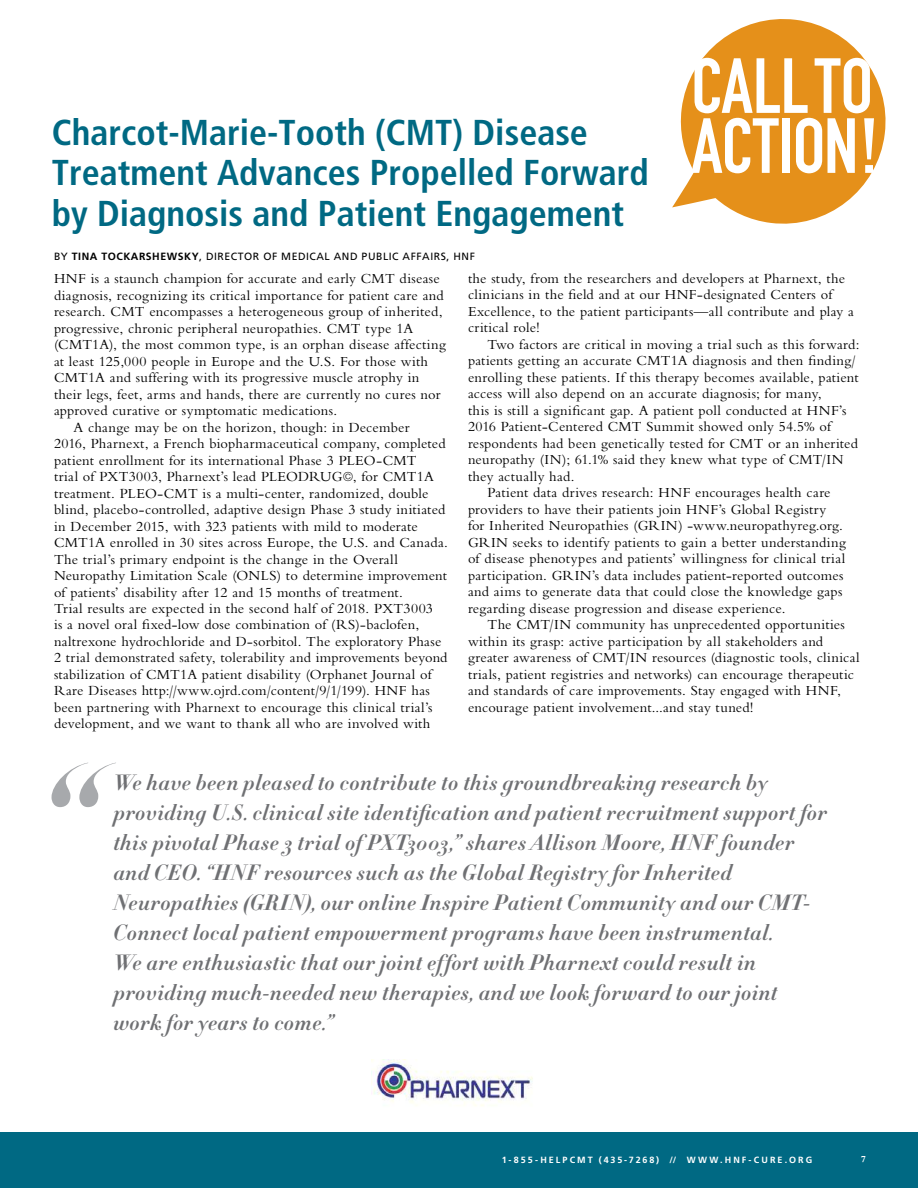
<style>
.page{position:relative;width:918px;height:1188px;background:#fff}
.page>*{position:absolute;margin:0;border:0;box-sizing:border-box;transform-origin:0 0}
.t1{font:italic 700 185.55px "Didot HTF 96";color:#a7a9ac}
.t2{font:76.65px/60px "DIN Engschrift";letter-spacing:-.005em;color:#fff}
.t3{font:700 condensed 36px/40.5px "Frutiger";color:#006983}
.t4{font:italic 700 21.75px/30px "Didot HTF 11";letter-spacing:.015em;color:#6f7073}
.t5{font:13.5px/16.5px "Bembo M Rmn";letter-spacing:.015em;color:#000}
.t6{font:10.5px "Frutiger";letter-spacing:.05em;color:#000}
.t7{font:700 9px "Frutiger";letter-spacing:.225em;color:#fff}
.t8{font:9px "Bembo M Bld";color:#fff}
.s1{font-weight:700}
</style>
<div class="page">
<img style="left:371px;top:1060px;width:162px;height:46px">
<svg style="left:672px;top:19px;width:214px;height:205px;fill:#e5901a"></svg>
<div style="left:0;top:1133px;width:918px;height:55px;background:#006983"></div>
<h3 class="t3" style="left:52px;top:112px;width:598px">Charcot-Marie-Tooth (CMT) Disease<br>Treatment Advances Propelled Forward by Diagnosis and Patient Engagement</h3>
<h2 class="t2" style="left:691px;top:56px;width:189px">CALLTO<br>ACTION!</h2>
<p class="t6" style="left:54px;top:250px;width:422px">BY <span class="s1">TINA TOCKARSHEWSKY</span>, DIRECTOR OF MEDICAL AND PUBLIC AFFAIRS, HNF</p>
<p class="t5" style="left:54px;top:271px;width:387px">HNF is a staunch champion for accurate and early CMT disease</p>
<p class="t5" style="left:54px;top:288px;width:391px">diagnosis, recognizing its critical importance for patient care and</p>
<p class="t5" style="left:54px;top:304px;width:390px">research. CMT encompasses a heterogeneous group of inherited,</p>
<p class="t5" style="left:54px;top:321px;width:361px">progressive, chronic peripheral neuropathies. CMT type 1A</p>
<p class="t5" style="left:54px;top:337px;width:393px">(CMT1A), the most common type, is an orphan disease affecting</p>
<p class="t5" style="left:54px;top:354px;width:376px">at least 125,000 people in Europe and the U.S. For those with</p>
<p class="t5" style="left:54px;top:370px;width:367px">CMT1A and suffering with its progressive muscle atrophy in</p>
<p class="t5" style="left:54px;top:387px;width:388px">their legs, feet, arms and hands, there are currently no cures nor</p>
<p class="t5" style="left:54px;top:403px;width:285px">approved curative or symptomatic medications.</p>
<p class="t5" style="left:73px;top:420px;width:338px">A change may be on the horizon, though: in December</p>
<p class="t5" style="left:54px;top:436px;width:393px">2016, Pharnext, a French biopharmaceutical company, completed</p>
<p class="t5" style="left:54px;top:453px;width:364px">patient enrollment for its international Phase 3 PLEO-CMT</p>
<p class="t5" style="left:54px;top:469px;width:381px">trial of PXT3003, Pharnext’s lead PLEODRUG©, for CMT1A</p>
<p class="t5" style="left:54px;top:486px;width:376px">treatment. PLEO-CMT is a multi-center, randomized, double</p>
<p class="t5" style="left:54px;top:502px;width:393px">blind, placebo-controlled, adaptive design Phase 3 study initiated</p>
<p class="t5" style="left:54px;top:519px;width:365px">in December 2015, with 323 patients with mild to moderate</p>
<p class="t5" style="left:54px;top:535px;width:395px">CMT1A enrolled in 30 sites across Europe, the U.S. and Canada.</p>
<p class="t5" style="left:54px;top:552px;width:345px">The trial’s primary endpoint is the change in the Overall</p>
<p class="t5" style="left:54px;top:568px;width:395px">Neuropathy Limitation Scale (ONLS) to determine improvement</p>
<p class="t5" style="left:54px;top:585px;width:350px">of patients’ disability after 12 and 15 months of treatment.</p>
<p class="t5" style="left:54px;top:601px;width:380px">Trial results are expected in the second half of 2018. PXT3003</p>
<p class="t5" style="left:54px;top:618px;width:367px">is a novel oral fixed-low dose combination of (RS)-baclofen,</p>
<p class="t5" style="left:54px;top:634px;width:389px">naltrexone hydrochloride and D-sorbitol. The exploratory Phase</p>
<p class="t5" style="left:54px;top:651px;width:395px">2 trial demonstrated safety, tolerability and improvements beyond</p>
<p class="t5" style="left:54px;top:667px;width:379px">stabilization of CMT1A patient disability (Orphanet Journal of</p>
<p class="t5" style="left:54px;top:684px;width:377px">Rare Diseases http://www.ojrd.com/content/9/1/199). HNF has</p>
<p class="t5" style="left:54px;top:700px;width:380px">been partnering with Pharnext to encourage this clinical trial’s</p>
<p class="t5" style="left:54px;top:717px;width:378px">development, and we want to thank all who are involved with</p>
<p class="t5" style="left:468px;top:271px;width:387px">the study, from the researchers and developers at Pharnext, the clinicians in the field and at our HNF-designated Centers of Excellence, to the patient participants—all contribute and play a critical role!</p>
<p class="t5" style="left:487px;top:337px;width:374px">Two factors are critical in moving a trial such as this forward:</p>
<p class="t5" style="left:468px;top:354px;width:389px">patients getting an accurate CMT1A diagnosis and then finding/</p>
<p class="t5" style="left:468px;top:370px;width:392px">enrolling these patients. If this therapy becomes available, patient</p>
<p class="t5" style="left:468px;top:387px;width:355px">access will also depend on an accurate diagnosis; for many,</p>
<p class="t5" style="left:468px;top:403px;width:380px">this is still a significant gap. A patient poll conducted at HNF’s</p>
<p class="t5" style="left:468px;top:420px;width:364px">2016 Patient-Centered CMT Summit showed only 54.5% of</p>
<p class="t5" style="left:468px;top:436px;width:392px">respondents had been genetically tested for CMT or an inherited</p>
<p class="t5" style="left:468px;top:453px;width:377px">neuropathy (IN); 61.1% said they knew what type of CMT/IN</p>
<p class="t5" style="left:468px;top:469px;width:108px">they actually had.</p>
<p class="t5" style="left:487px;top:486px;width:345px">Patient data drives research: HNF encourages health care</p>
<p class="t5" style="left:468px;top:502px;width:360px">providers to have their patients join HNF’s Global Registry</p>
<p class="t5" style="left:468px;top:519px;width:376px">for Inherited Neuropathies (GRIN) -www.neuropathyreg.org.</p>
<p class="t5" style="left:468px;top:535px;width:379px">GRIN seeks to identify patients to gain a better understanding</p>
<p class="t5" style="left:468px;top:552px;width:379px">of disease phenotypes and patients’ willingness for clinical trial</p>
<p class="t5" style="left:468px;top:568px;width:377px">participation. GRIN’s data includes patient-reported outcomes</p>
<p class="t5" style="left:468px;top:585px;width:376px">and aims to generate data that could close the knowledge gaps</p>
<p class="t5" style="left:468px;top:601px;width:319px">regarding disease progression and disease experience.</p>
<p class="t5" style="left:487px;top:618px;width:359px">The CMT/IN community has unprecedented opportunities</p>
<p class="t5" style="left:468px;top:634px;width:357px">within its grasp: active participation by all stakeholders and</p>
<p class="t5" style="left:468px;top:651px;width:393px">greater awareness of CMT/IN resources (diagnostic tools, clinical</p>
<p class="t5" style="left:468px;top:667px;width:388px">trials, patient registries and networks) can encourage therapeutic</p>
<p class="t5" style="left:468px;top:684px;width:374px">and standards of care improvements. Stay engaged with HNF,</p>
<p class="t5" style="left:468px;top:700px;width:287px">encourage patient involvement...and stay tuned!</p>
<h1 class="t1" style="left:35px;top:716px;width:63px">“</h1>
<p class="t4" style="left:113px;top:768px;width:715px">We have been pleased to contribute to this groundbreaking research by providing U.S. clinical site identification and patient recruitment support for this pivotal Phase 3 trial of PXT3003,” shares Allison Moore, HNF founder and CEO. “HNF resources such as the Global Registry for Inherited Neuropathies (GRIN), our online Inspire Patient Community and our CMT-Connect local patient empowerment programs have been instrumental.<br>We are enthusiastic that our joint effort with Pharnext could result in providing much-needed new therapies, and we look forward to our joint work for years to come.”</p>
<p class="t7" style="left:502px;top:1155px;width:312px">1-855-HELPCMT (435-7268) // WWW.HNF-CURE.ORG</p>
<p class="t8" style="left:861px;top:1153px;width:6px">7</p>
</div>
